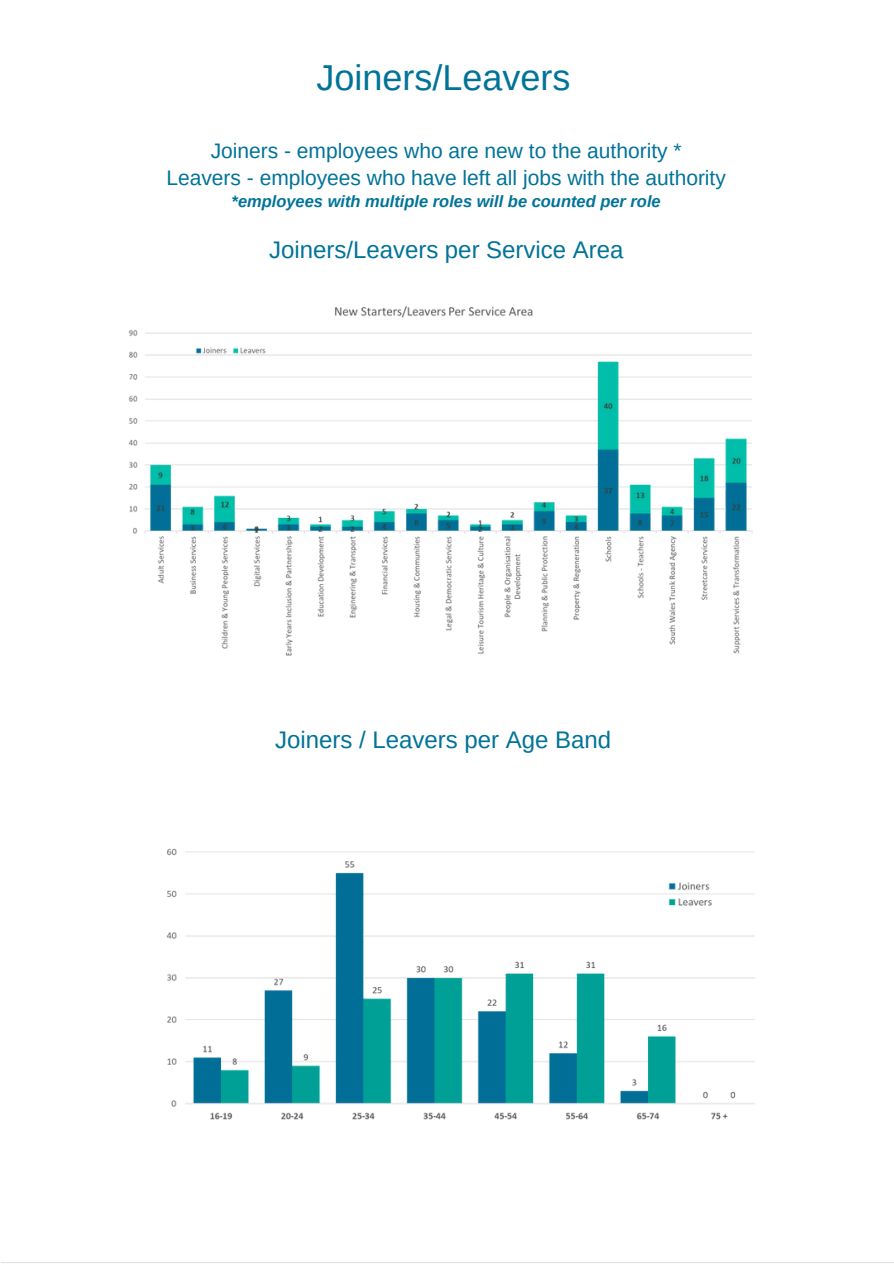
<style>
.page{position:relative;width:894px;height:1264px;background:#fff}
.page>*{position:absolute;margin:0;border:0;box-sizing:border-box;transform-origin:0 0}
.t1{font:36px "Arimo";color:#007398}
.t2{font:24px "Arimo";color:#007398}
.t3{font:21px/27px "Arimo";color:#007398;text-align:center}
.t4{font:italic 700 16.5px "Arimo";color:#007398}
</style>
<div class="page">
<img style="left:128px;top:306px;width:625px;height:350px">
<img style="left:166px;top:848px;width:589px;height:272px">
<p class="t1" style="left:316px;top:57px;width:255px">Joiners/Leavers</p>
<h2 class="t3" style="left:166px;top:137px;width:561px">Joiners - employees who are new to the authority *<br>Leavers - employees who have left all jobs with the authority</h2>
<h2 class="t4" style="left:231px;top:192px;width:430px">*employees with multiple roles will be counted per role</h2>
<p class="t2" style="left:269px;top:236px;width:356px">Joiners/Leavers per Service Area</p>
<h3 class="t2" style="left:275px;top:726px;width:337px">Joiners / Leavers per Age Band</h3>
</div>
